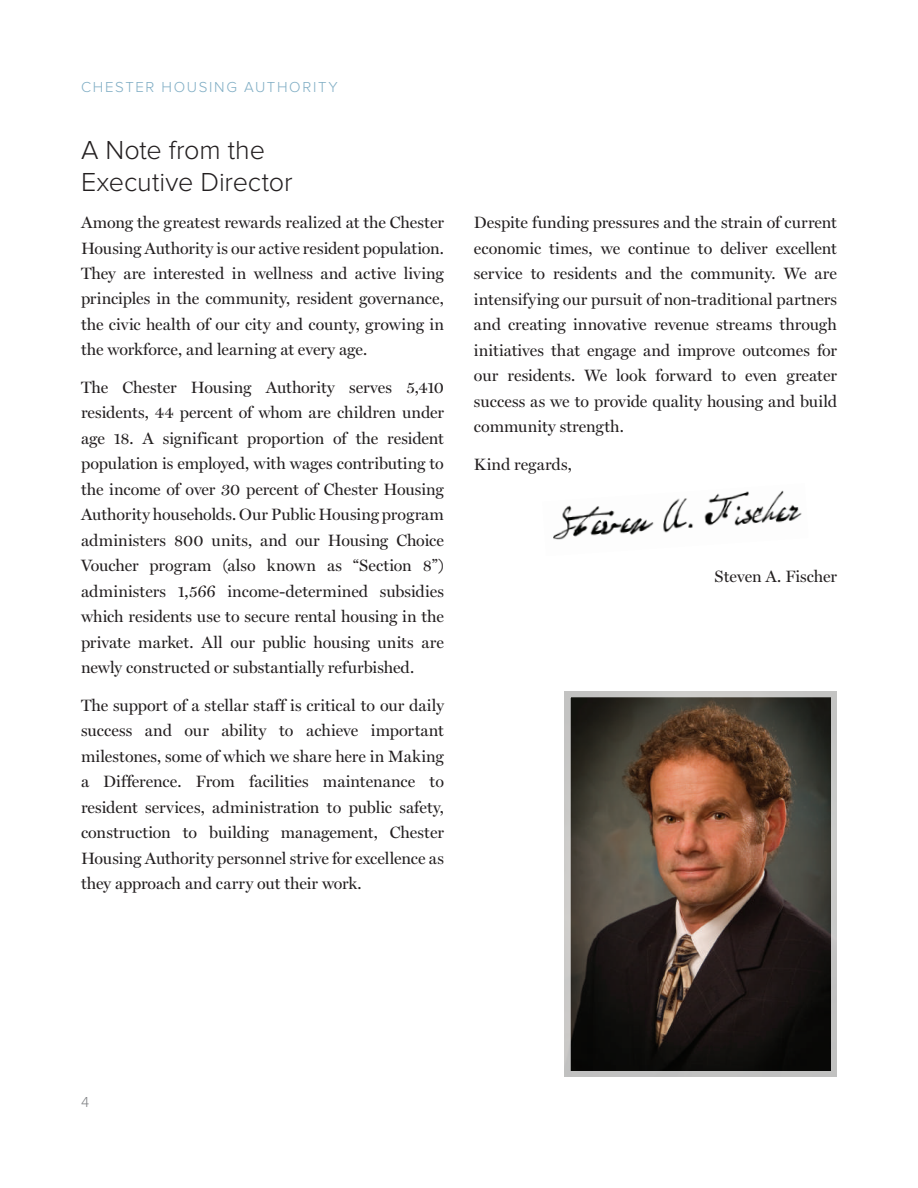
<style>
.page{position:relative;width:918px;height:1188px;background:#fff}
.page>*{position:absolute;margin:0;border:0;box-sizing:border-box;transform-origin:0 0}
.t1{font:300 27px/31.5px "Proxima Nova";letter-spacing:-.005em;color:#231f20}
.t2{font:16.5px/25.5px "Miller Display";color:#231f20;text-align:justify}
.t3{font:300 15px "Proxima Nova";letter-spacing:.11em;color:#7fadc4}
.t4{font:300 15px "Proxima Nova";color:#808285}
</style>
<div class="page">
<img style="left:572px;top:698px;width:258px;height:372px">
<div style="left:559px;top:685px;width:284px;height:398px;border:12px solid #fff"></div>
<img style="left:553px;top:490px;width:249px;height:50px">
<p class="t3" style="left:81px;top:78px;width:258px">CHESTER HOUSING AUTHORITY</p>
<h1 class="t1" style="left:81px;top:135px;width:213px">A Note from the<br>Executive Director</h1>
<p class="t2" style="left:81px;top:209px;width:364px">Among the greatest rewards realized at the Chester Housing Authority is our active resident population.<br>They are interested in wellness and active living principles in the community, resident governance, the civic health of our city and county, growing in the workforce, and learning at every age.</p>
<p class="t2" style="left:81px;top:374px;width:365px">The Chester Housing Authority serves 5,410 residents, 44 percent of whom are children under age 18. A significant proportion of the resident population is employed, with wages contributing to the income of over 30 percent of Chester Housing Authority households. Our Public Housing program administers 800 units, and our Housing Choice Voucher program (also known as “Section 8”) administers 1,566 income-determined subsidies which residents use to secure rental housing in the private market. All our public housing units are newly constructed or substantially refurbished.</p>
<p class="t2" style="left:81px;top:692px;width:364px">The support of a stellar staff is critical to our daily success and our ability to achieve important milestones, some of which we share here in Making a Difference. From facilities maintenance to resident services, administration to public safety, construction to building management, Chester Housing Authority personnel strive for excellence as they approach and carry out their work.</p>
<p class="t2" style="left:474px;top:210px;width:364px">Despite funding pressures and the strain of current economic times, we continue to deliver excellent service to residents and the community. We are intensifying our pursuit of non-traditional partners and creating innovative revenue streams through initiatives that engage and improve outcomes for our residents. We look forward to even greater success as we to provide quality housing and build community strength.</p>
<p class="t2" style="left:474px;top:451px;width:99px">Kind regards,</p>
<p class="t2" style="left:715px;top:564px;width:124px">Steven A. Fischer</p>
<p class="t4" style="left:81px;top:1093px;width:10px">4</p>
</div>
